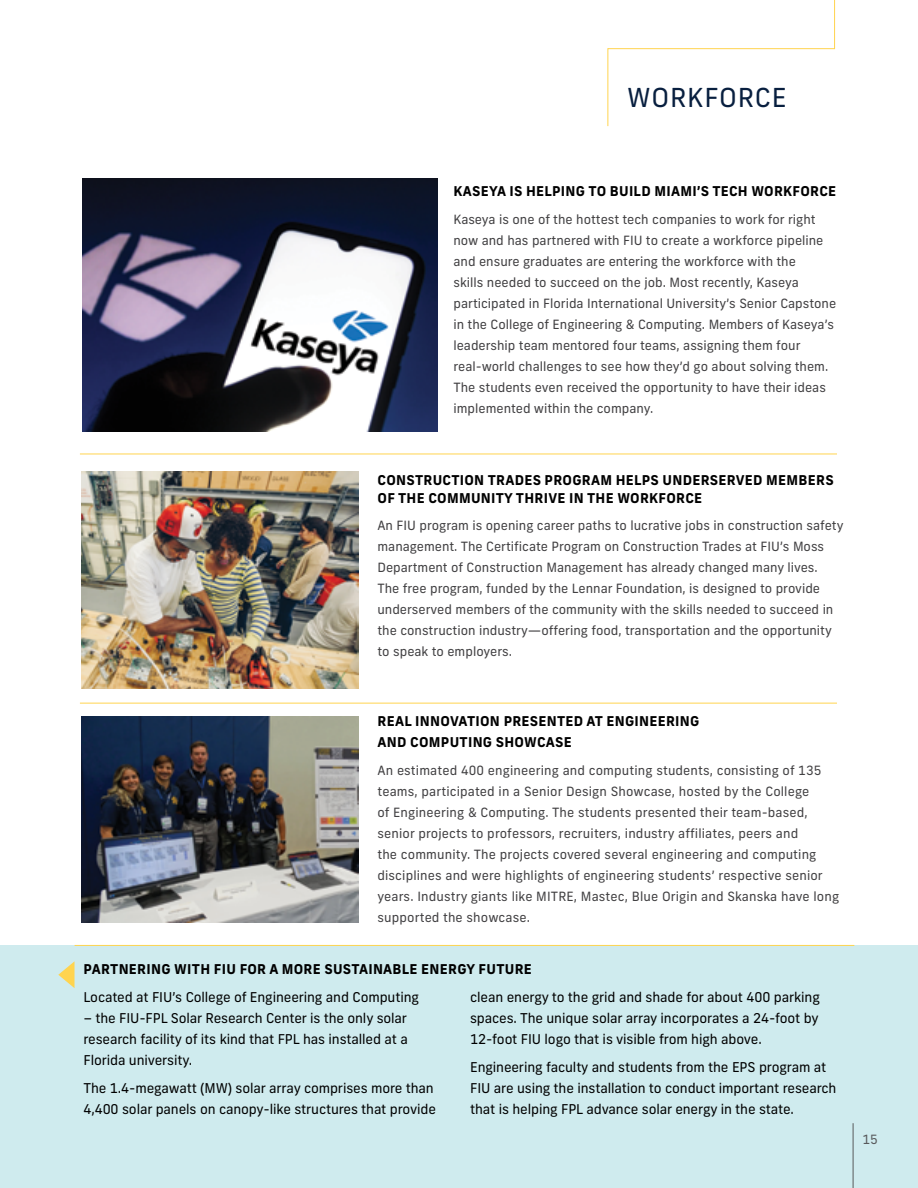
<style>
.page{position:relative;width:918px;height:1188px;background:#fff}
.page>*{position:absolute;margin:0;border:0;box-sizing:border-box;transform-origin:0 0}
.t1{font:26.1px "New Frank";letter-spacing:.03em;color:#081f3f}
.t2{font:13.5px/21px "New Frank";letter-spacing:-.01em;color:#000;text-align:justify}
.t3{font:700 13.5px/18px "New Frank";letter-spacing:.02em;color:#000}
.t4{font:12.75px/21px "New Frank";color:#414042}
.t5{font:12.75px "New Frank";color:#58595b}
</style>
<div class="page">
<img style="left:82px;top:179px;width:355px;height:252px">
<div style="left:0;top:945px;width:918px;height:243px;background:#cfebee"></div>
<img style="left:82px;top:472px;width:276px;height:216px">
<img style="left:82px;top:716px;width:276px;height:206px">
<svg style="left:607px;top:0;width:228px;height:127px"></svg>
<hr style="left:75px;top:945px;width:779px;height:1px;background:#ffd44f">
<hr style="left:80px;top:454px;width:757px;height:1px;background:#ffd44f">
<hr style="left:80px;top:703px;width:757px;height:1px;background:#ffd44f">
<svg style="left:58px;top:961px;width:17px;height:27px"></svg>
<hr style="left:853px;top:1123px;width:1px;height:65px;background:#58595b">
<h1 class="t1" style="left:627px;top:82px;width:161px">WORKFORCE</h1>
<p class="t3" style="left:454px;top:182px;width:384px">KASEYA IS HELPING TO BUILD MIAMI’S TECH WORKFORCE</p>
<p class="t4" style="left:453px;top:209px;width:384px">Kaseya is one of the hottest tech companies to work for right now and has partnered with FIU to create a workforce pipeline and ensure graduates are entering the workforce with the<br>skills needed to succeed on the job. Most recently, Kaseya participated in Florida International University’s Senior Capstone in the College of Engineering &amp; Computing. Members of Kaseya’s leadership team mentored four teams, assigning them four real-world challenges to see how they’d go about solving them.<br>The students even received the opportunity to have their ideas implemented within the company.</p>
<p class="t3" style="left:378px;top:470px;width:458px">CONSTRUCTION TRADES PROGRAM HELPS UNDERSERVED MEMBERS<br>OF THE COMMUNITY THRIVE IN THE WORKFORCE</p>
<p class="t4" style="left:377px;top:515px;width:468px">An FIU program is opening career paths to lucrative jobs in construction safety management. The Certificate Program on Construction Trades at FIU’s Moss Department of Construction Management has already changed many lives.<br>The free program, funded by the Lennar Foundation, is designed to provide underserved members of the community with the skills needed to succeed in the construction industry—offering food, transportation and the opportunity to speak to employers.</p>
<p class="t3" style="left:378px;top:711px;width:323px;line-height:20.7px">REAL INNOVATION PRESENTED AT ENGINEERING<br>AND COMPUTING SHOWCASE</p>
<p class="t4" style="left:377px;top:760px;width:463px">An estimated 400 engineering and computing students, consisting of 135 teams, participated in a Senior Design Showcase, hosted by the College<br>of Engineering &amp; Computing. The students presented their team-based, senior projects to professors, recruiters, industry affiliates, peers and<br>the community. The projects covered several engineering and computing disciplines and were highlights of engineering students’ respective senior years. Industry giants like MITRE, Mastec, Blue Origin and Skanska have long supported the showcase.</p>
<p class="t3" style="left:84px;top:960px;width:450px">PARTNERING WITH FIU FOR A MORE SUSTAINABLE ENERGY FUTURE</p>
<p class="t2" style="left:83px;top:987px;width:337px">Located at FIU’s College of Engineering and Computing</p>
<p class="t2" style="left:83px;top:1008px;width:326px">– the FIU-FPL Solar Research Center is the only solar research facility of its kind that FPL has installed at a Florida university.</p>
<p class="t2" style="left:83px;top:1077px;width:354px">The 1.4-megawatt (MW) solar array comprises more than<br>4,400 solar panels on canopy-like structures that provide</p>
<p class="t2" style="left:470px;top:987px;width:351px">clean energy to the grid and shade for about 400 parking spaces. The unique solar array incorporates a 24-foot by 12-foot FIU logo that is visible from high above.</p>
<p class="t2" style="left:470px;top:1057px;width:368px;text-align:left">Engineering faculty and students from the EPS program at<br>FIU are using the installation to conduct important research that is helping FPL advance solar energy in the state.</p>
<p class="t5" style="left:862px;top:1131px;width:17px">15</p>
</div>
